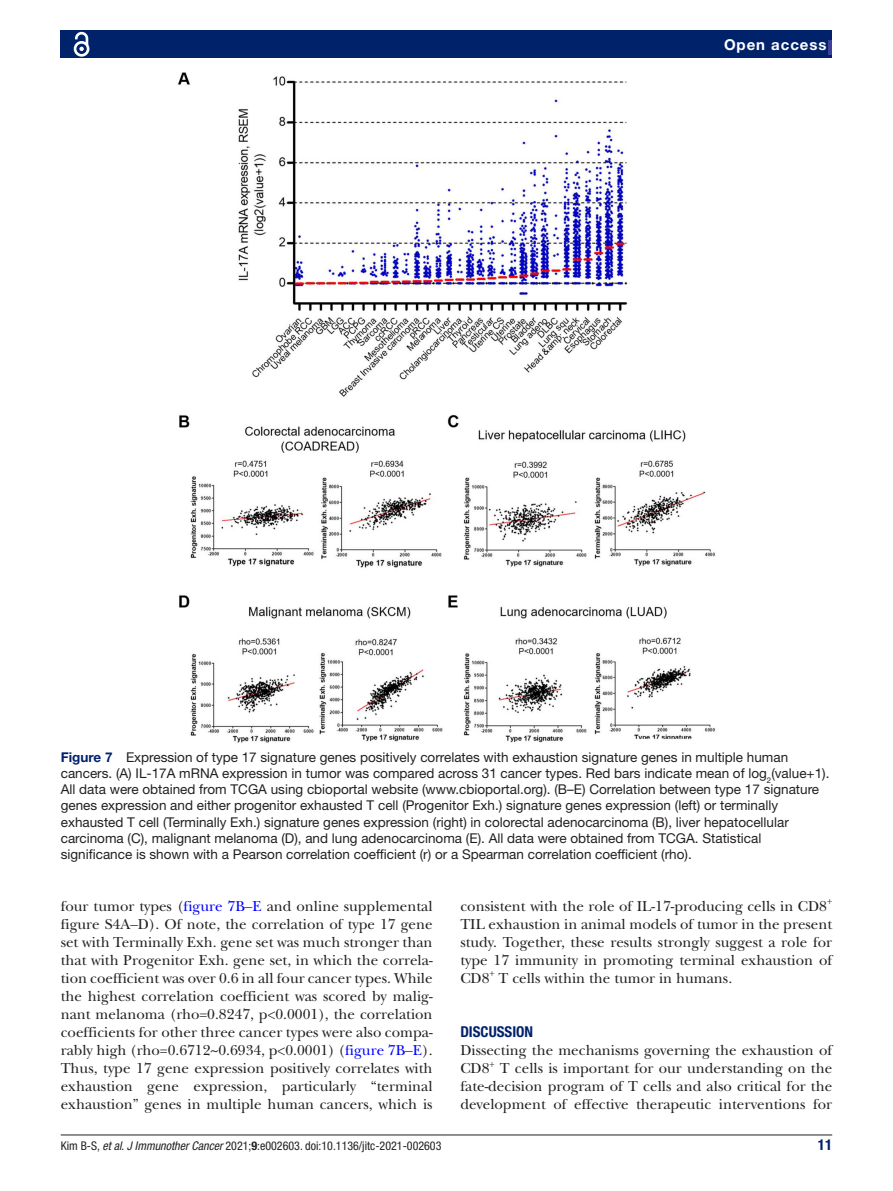
<style>
.page{position:relative;width:893px;height:1191px;background:#fff}
.page>*{position:absolute;margin:0;border:0;box-sizing:border-box;transform-origin:0 0}
.t1{font:15px/18px "New Baskerville";color:#231f20;text-align:justify}
.t2{font:700 condensed 15px "Helvetica Neue LT Std";color:#00226b}
.t3{font:700 15px "Helvetica Neue LT Std";letter-spacing:.065em;color:#fff}
.t4{font:13.5px/16.2px "Helvetica Neue LT Std";color:#231f20}
.t5{font:condensed 12px "Helvetica Neue LT Std";color:#231f20}
.t6{font:9.9px "New Baskerville";color:#231f20}
.s1{font-weight:700;color:#00226b}
.s2{color:#00f}
.s3{font-family:"Times New Roman";color:#00f}
.s4{font-family:"Times New Roman"}
.s5{font-style:italic}
.s6{font-weight:700}
</style>
<div class="page">
<hr style="left:61px;top:1134px;width:771px;height:1px;background:#231f20">
<div style="left:61px;top:31px;width:771px;height:27px;background:#00226b"></div>
<hr style="left:828px;top:40px;width:4px;height:15px;background:#414099">
<svg style="left:73px;top:31px;width:17px;height:26px"></svg>
<img style="left:178px;top:73px;width:538px;height:670px">
<p class="t3" style="left:724px;top:35px;width:104px">Open access</p>
<p class="t4" style="left:61px;top:749px;width:770px"><span class="s1">Figure 7</span> Expression of type 17 signature genes positively correlates with exhaustion signature genes in multiple human cancers. (A) IL-17A mRNA expression in tumor was compared across 31 cancer types. Red bars indicate mean of log<sub>2</sub>(value+1).<br>All data were obtained from TCGA using cbioportal website (www.cbioportal.org). (B–E) Correlation between type 17 signature genes expression and either progenitor exhausted T cell (Progenitor Exh.) signature genes expression (left) or terminally exhausted T cell (Terminally Exh.) signature genes expression (right) in colorectal adenocarcinoma (B), liver hepatocellular carcinoma (C), malignant melanoma (D), and lung adenocarcinoma (E). All data were obtained from TCGA. Statistical significance is shown with a Pearson correlation coefficient (r) or a Spearman correlation coefficient (rho).</p>
<p class="t1" style="left:61px;top:897px;width:373px">four tumor types (<span class="s2">figure 7B</span><span class="s3">‒</span><span class="s2">E</span> and online supplemental figure S4A<span class="s4">‒</span>D). Of note, the correlation of type 17 gene set with Terminally Exh. gene set was much stronger than that with Progenitor Exh. gene set, in which the correla&shy;tion coefficient was over 0.6 in all four cancer types. While the highest correlation coefficient was scored by malig&shy;nant melanoma (rho=0.8247, p&lt;0.0001), the correlation coefficients for other three cancer types were also compa&shy;rably high (rho=0.6712~0.6934, p&lt;0.0001) (<span class="s2">figure 7B</span><span class="s3">‒</span><span class="s2">E</span>).<br>Thus, type 17 gene expression positively correlates with exhaustion gene expression, particularly “terminal exhaustion” genes in multiple human cancers, which is</p>
<p class="t1" style="left:460px;top:897px;width:368px">consistent with the role of IL-17-producing cells in CD8</p>
<p class="t6" style="left:827px;top:895px;width:7px">+</p>
<p class="t1" style="left:460px;top:915px;width:373px">TIL exhaustion in animal models of tumor in the present study. Together, these results strongly suggest a role for type 17 immunity in promoting terminal exhaustion of CD8</p>
<p class="t6" style="left:489px;top:967px;width:7px">+</p>
<p class="t1" style="left:499px;top:969px;width:235px">T cells within the tumor in humans.</p>
<p class="t2" style="left:460px;top:1023px;width:74px">DISCUSSION</p>
<p class="t1" style="left:460px;top:1041px;width:373px">Dissecting the mechanisms governing the exhaustion of<br>CD8</p>
<p class="t6" style="left:489px;top:1057px;width:7px">+</p>
<p class="t1" style="left:460px;top:1059px;width:373px;text-indent:39px">T cells is important for our understanding on the fate-decision program of T cells and also critical for the development of effective therapeutic interventions for</p>
<p class="t5" style="left:61px;top:1138px;width:382px">Kim B-S, <span class="s5">et al</span>. <span class="s5">J Immunother Cancer</span> 2021;<span class="s6">9</span>:e002603. doi:10.1136/jitc-2021-002603</p>
<p class="t2" style="left:818px;top:1135px;width:16px">11</p>
</div>
